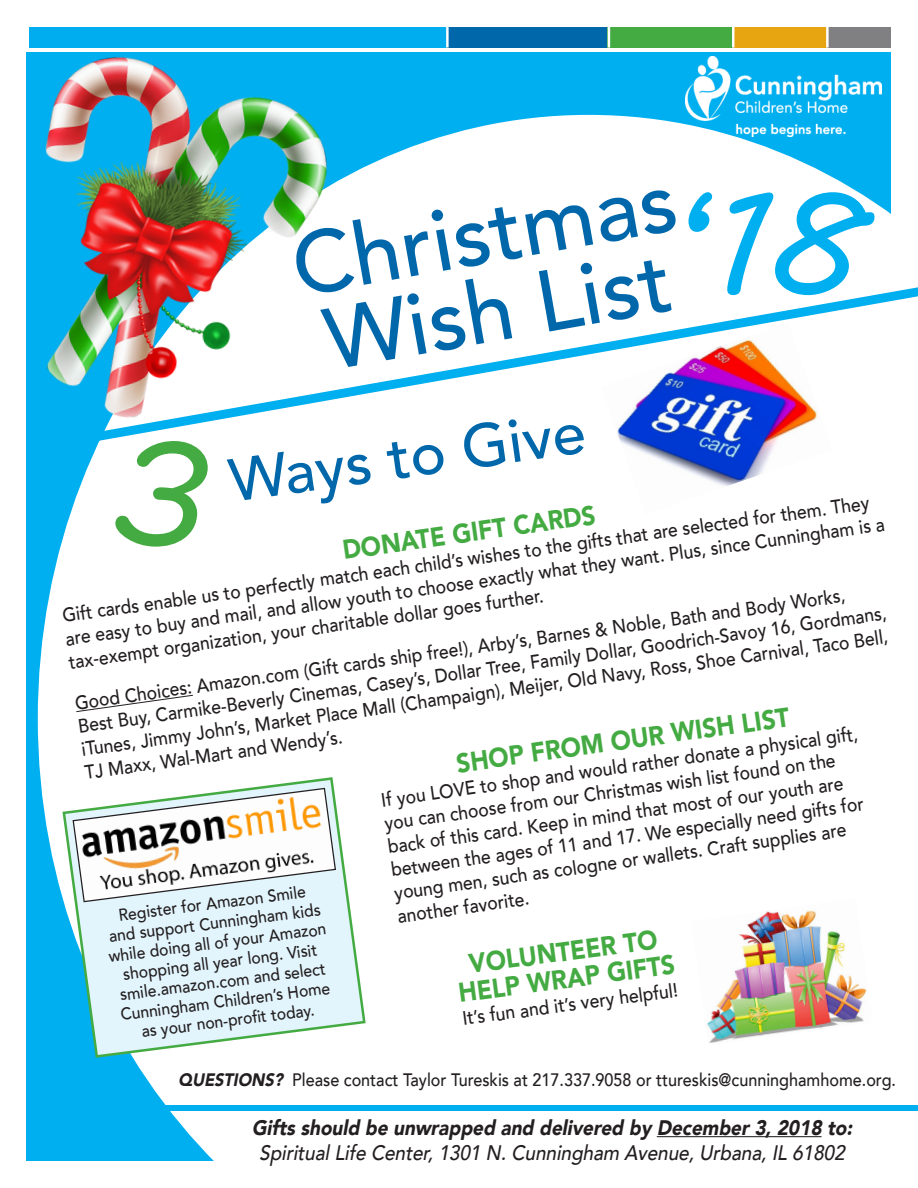
<style>
.page{position:relative;width:918px;height:1188px;background:#fff}
.page>*{position:absolute;margin:0;border:0;box-sizing:border-box;transform-origin:0 0}
.t1{font:143.1px "MV Boli";color:#00afef}
.t2{font:500 86.4px "Avenir LT";color:#0067aa}
.t3{font:500 60.15px "Avenir LT";color:#0067aa}
.t4{font:900 27px "Avenir LT";color:#44aa42;scale:.9 1}
.t5{font:italic 500 21px "Avenir LT";color:#231f20;scale:.9 1}
.t6{font:italic 900 21px "Avenir LT";color:#231f20;scale:.9 1}
.t7{font:500 19.5px/23.4px "Avenir LT";color:#231f20;scale:.9 1}
.t8{font:500 18px "Avenir LT";color:#231f20;scale:.9 1}
.t9{font:500 16.95px "Avenir LT";color:#231f20;scale:.92 1}
.s1{font-weight:900;font-style:italic}
</style>
<div class="page">
<div style="left:26px;top:53px;width:865px;height:1108px;background:#00afef"></div>
<div style="left:38px;top:115px;width:880px;height:1046px;background:#fff"></div>
<div style="left:29px;top:27px;width:418px;height:21px;background:#00aeef"></div>
<div style="left:447px;top:27px;width:161px;height:21px;background:#0067aa"></div>
<div style="left:608px;top:27px;width:125px;height:21px;background:#44aa42"></div>
<div style="left:733px;top:27px;width:94px;height:21px;background:#e7a512"></div>
<div style="left:827px;top:27px;width:64px;height:21px;background:#808083"></div>
<hr style="left:446px;top:27px;width:3px;height:21px;background:#fff">
<hr style="left:608px;top:27px;width:2px;height:21px;background:#fff">
<hr style="left:732px;top:27px;width:2px;height:21px;background:#fff">
<hr style="left:826px;top:27px;width:3px;height:21px;background:#fff">
<img style="left:686px;top:57px;width:195px;height:79px">
<img style="left:26px;top:52px;width:340px;height:235px">
<img style="left:602px;top:451px;width:230px;height:63px">
<svg style="left:75px;top:694px;width:119px;height:19px;background:#f3f3f3"></svg>
<svg style="left:38px;top:287px;width:880px;height:164px;background:#ccdbea"></svg>
<svg style="left:61px;top:776px;width:306px;height:283px;background:#d4eff5"></svg>
<svg style="left:72px;top:787px;width:265px;height:116px;background:#d8dad5"></svg>
<img style="left:691px;top:899px;width:182px;height:147px">
<hr style="left:657px;top:1136px;width:165px;height:1px;background:#231f20">
<div style="left:26px;top:1105px;width:892px;height:5px;background:#00afef"></div>
<div style="left:115px;top:440px;width:93px;height:108px;background:#fff"></div>
<p class="t2" style="left:284px;top:218px;width:390px;rotate:-10deg">Christmas</p>
<p class="t2" style="left:317px;top:291px;width:352px;rotate:-10deg">Wish List</p>
<p class="t1" style="left:659px;top:148px;width:205px">‘18</p>
<p class="t3" style="left:225px;top:447px;width:360px;rotate:-8deg">Ways to Give</p>
<p class="t7" style="left:61px;top:605px;width:921px;rotate:-8deg">Gift cards enable us to perfectly match each child’s wishes to the gifts that are selected for them. They are easy to buy and mail, and allow youth to choose exactly what they want. Plus, since Cunningham is a tax-exempt organization, your charitable dollar goes further.</p>
<p class="t4" style="left:340px;top:534px;width:285px;rotate:-8deg">DONATE GIFT CARDS</p>
<p class="t7" style="left:74px;top:692px;width:908px;rotate:-8deg">Good Choices: Amazon.com (Gift cards ship free!), Arby’s, Barnes &amp; Noble, Bath and Body Works, Best Buy, Carmike-Beverly Cinemas, Casey’s, Dollar Tree, Family Dollar, Goodrich-Savoy 16, Gordmans, iTunes, Jimmy John’s, Market Place Mall (Champaign), Meijer, Old Navy, Ross, Shoe Carnival, Taco Bell, TJ Maxx, Wal-Mart and Wendy’s.</p>
<p class="t4" style="left:454px;top:747px;width:375px;rotate:-8deg">SHOP FROM OUR WISH LIST</p>
<p class="t7" style="left:380px;top:789px;width:536px;rotate:-8deg">If you LOVE to shop and would rather donate a physical gift, you can choose from our Christmas wish list found on the back of this card. Keep in mind that most of our youth are between the ages of 11 and 17. We especially need gifts for young men, such as cologne or wallets. Craft supplies are another favorite.</p>
<p class="t9" style="left:118px;top:905px;width:206px;rotate:-7deg">Register for Amazon Smile</p>
<p class="t9" style="left:108px;top:926px;width:233px;rotate:-7deg">and support Cunningham kids</p>
<p class="t9" style="left:108px;top:946px;width:240px;rotate:-7deg">while doing all of your Amazon</p>
<p class="t4" style="left:467px;top:947px;width:212px;rotate:-7deg">VOLUNTEER TO</p>
<p class="t9" style="left:122px;top:964px;width:214px;rotate:-7deg">shopping all year long. Visit</p>
<p class="t4" style="left:457px;top:975px;width:244px;rotate:-7deg">HELP WRAP GIFTS</p>
<p class="t9" style="left:119px;top:984px;width:227px;rotate:-7deg">smile.amazon.com and select</p>
<p class="t7" style="left:461px;top:1008px;width:243px;rotate:-8deg">It’s fun and it’s very helpful!</p>
<p class="t9" style="left:119px;top:1004px;width:231px;rotate:-7deg">Cunningham Children’s Home</p>
<p class="t9" style="left:140px;top:1021px;width:191px;rotate:-7deg">as your non-profit today.</p>
<p class="t8" style="left:178px;top:1070px;width:799px"><span class="s1">QUESTIONS?</span> Please contact Taylor Tureskis at 217.337.9058 or ttureskis@cunninghamhome.org.</p>
<p class="t6" style="left:252px;top:1115px;width:673px">Gifts should be unwrapped and delivered by December 3, 2018 to:</p>
<p class="t5" style="left:259px;top:1140px;width:657px">SpiritualLife Center,1301 N.Cunningham Avenue,Urbana,IL 61802</p>
</div>
